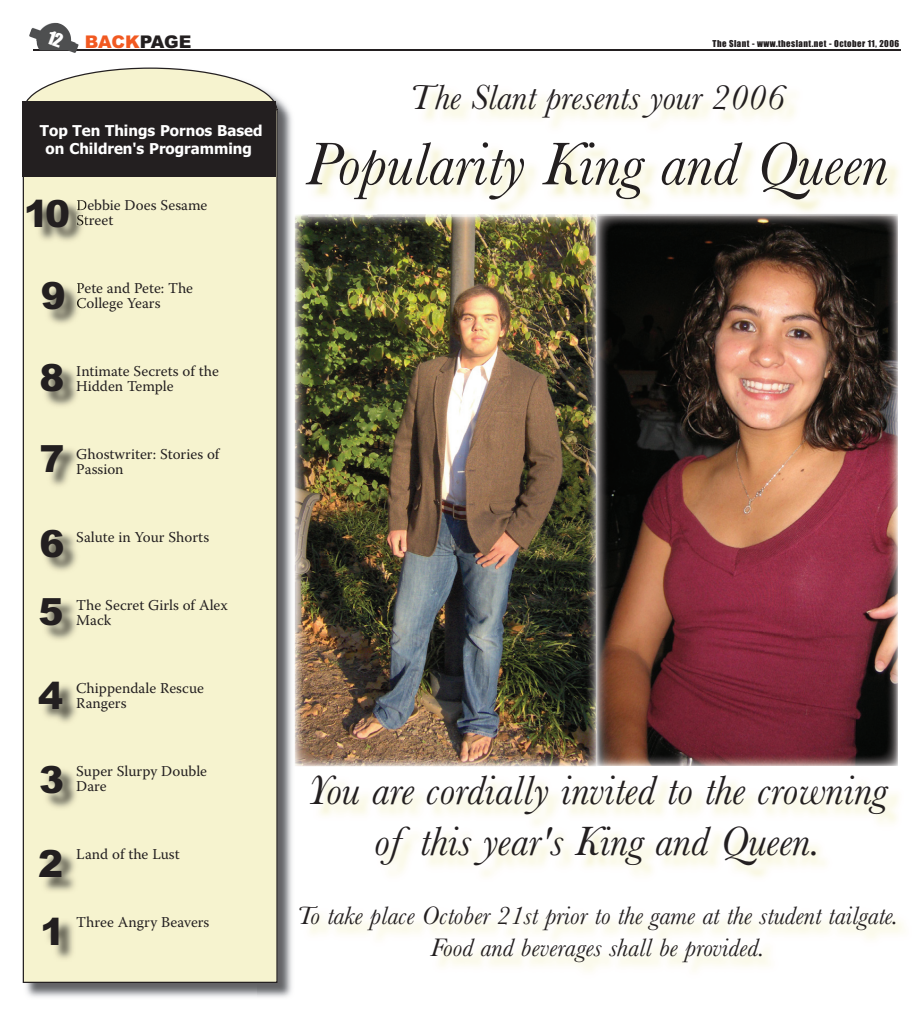
<style>
.page{position:relative;width:923px;height:1013px;background:#fff}
.page>*{position:absolute;margin:0;border:0;box-sizing:border-box;transform-origin:0 0}
.t1{font:italic 62.5px "Baskerville";color:#231f20}
.t2{font:italic 42.5px/51px "Baskerville";color:#231f20;text-align:center}
.t3{font:900 37.5px/81.1px "Arial";color:#231f20}
.t4{font:italic 36.25px "Baskerville";color:#231f20}
.t5{font:italic 26.25px/31.5px "Baskerville";color:#231f20;text-align:center}
.t6{font:900 17.5px "Arial";letter-spacing:-.02em;color:#f15921}
.t7{font:15px/15px "Warnock Pro";color:#231f20}
.t8{font:700 15px/18px "Tahoma";color:#fff;text-align:center}
.t9{font:8.75px "Impact";letter-spacing:.05em;color:#231f20}
.s1{color:#231f20}
</style>
<div class="page">
<hr style="left:33px;top:49px;width:867px;height:1px;background:#231f20">
<img style="left:29px;top:22px;width:41px;height:13px">
<img style="left:278px;top:98px;width:12px;height:14px">
<img style="left:256px;top:112px;width:39px;height:886px">
<img style="left:23px;top:982px;width:233px;height:15px">
<div style="left:23px;top:68px;width:255px;height:914px;background:#f6f3cf"></div>
<img style="left:43px;top:365px;width:37px;height:43px">
<img style="left:42px;top:446px;width:38px;height:43px">
<img style="left:42px;top:530px;width:38px;height:44px">
<img style="left:42px;top:599px;width:37px;height:43px">
<img style="left:40px;top:682px;width:39px;height:43px">
<img style="left:43px;top:767px;width:36px;height:43px">
<img style="left:41px;top:850px;width:37px;height:43px">
<img style="left:44px;top:918px;width:31px;height:43px">
<img style="left:28px;top:200px;width:58px;height:44px">
<svg style="left:77px;top:200px;width:9px;height:25px"></svg>
<img style="left:43px;top:283px;width:38px;height:43px">
<img style="left:77px;top:309px;width:4px;height:3px">
<svg style="left:77px;top:283px;width:4px;height:26px"></svg>
<div style="left:22px;top:101px;width:254px;height:75px;background:#231f20"></div>
<img style="left:295px;top:214px;width:301px;height:552px">
<img style="left:596px;top:216px;width:302px;height:549px">
<img style="left:308px;top:214px;width:590px;height:2px">
<svg style="left:46px;top:30px;width:18px;height:18px"></svg>
<p class="t6" style="left:85px;top:35px;width:108px">BACK<span class="s1">PAGE</span></p>
<p class="t9" style="left:712px;top:40px;width:188px">The Slant - www.theslant.net - October 11, 2006</p>
<p class="t8" style="left:40px;top:123px;width:224px">Top Ten Things Pornos Based on Children's Programming</p>
<p class="t3" style="left:24px;top:176px;width:48px">10</p>
<p class="t7" style="left:76px;top:199px;width:133px">Debbie Does Sesame<br>Street</p>
<p class="t3" style="left:41px;top:259px;width:27px">9</p>
<p class="t7" style="left:76px;top:282px;width:118px">Pete and Pete: The<br>College Years</p>
<p class="t3" style="left:39px;top:341px;width:27px">8<br>7</p>
<p class="t7" style="left:76px;top:365px;width:144px">Intimate Secrets of the<br>Hidden Temple</p>
<p class="t7" style="left:76px;top:448px;width:145px">Ghostwriter: Stories of<br>Passion</p>
<p class="t3" style="left:39px;top:513px;width:27px;line-height:68.5px">6<br>5</p>
<p class="t7" style="left:76px;top:530px;width:134px">Salute in Your Shorts</p>
<p class="t7" style="left:76px;top:598px;width:153px">The Secret Girls of Alex<br>Mack</p>
<p class="t3" style="left:38px;top:659px;width:27px">4</p>
<p class="t7" style="left:76px;top:681px;width:129px">Chippendale Rescue<br>Rangers</p>
<p class="t3" style="left:39px;top:743px;width:27px">3</p>
<p class="t7" style="left:76px;top:764px;width:132px">Super Slurpy Double<br>Dare</p>
<p class="t3" style="left:38px;top:833px;width:29px;line-height:68px">2<br>1</p>
<p class="t7" style="left:76px;top:847px;width:105px">Land of the Lust</p>
<p class="t7" style="left:76px;top:915px;width:135px">Three Angry Beavers</p>
<p class="t4" style="left:409px;top:85px;width:376px">The Slant presents your 2006</p>
<p class="t1" style="left:306px;top:142px;width:584px">Popularity King and Queen</p>
<p class="t2" style="left:308px;top:769px;width:580px">You are cordially invited to the crowning of this year's King and Queen.</p>
<p class="t5" style="left:297px;top:902px;width:603px">To take place October 21st prior to the game at the student tailgate.<br>Food and beverages shall be provided.</p>
</div>
